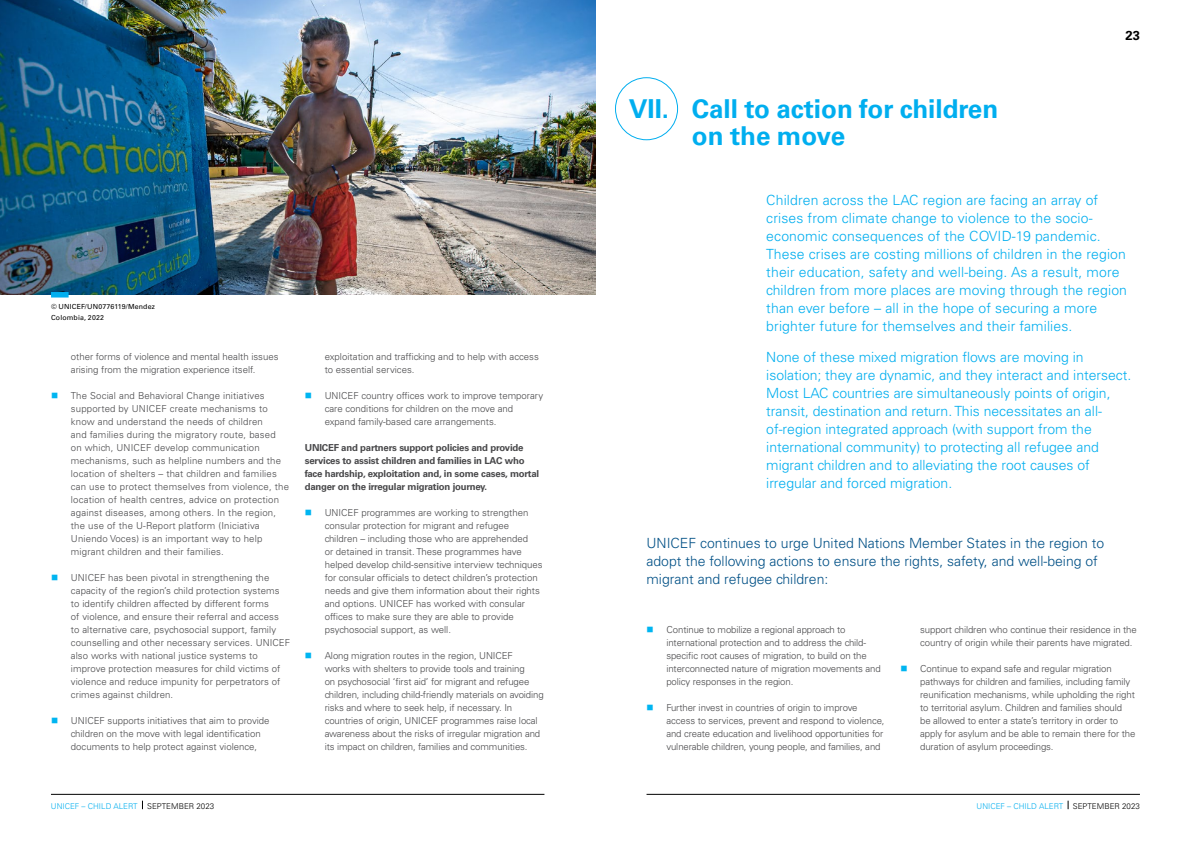
<style>
.page{position:relative;width:1191px;height:842px;background:#fff}
.page>*{position:absolute;margin:0;border:0;box-sizing:border-box;transform-origin:0 0}
.t1{font:700 26px/27px "Univers LT Std";color:#00aeef}
.t2{font:300 14px/18px "Univers LT Std";color:#00aeef}
.t3{font:300 14px/18px "Univers LT Std";color:#005086}
.t4{font:700 13px "Univers LT Std";color:#000}
.t5{font:300 9.6px/13px "Univers LT Std";color:#48484a}
.t6{font:300 9.6px/13px "Univers LT Std";letter-spacing:.02em;color:#48484a}
.t7{font:700 9.6px/13px "Univers LT Std";letter-spacing:-.02em;color:#48484a}
.t8{font:300 8px "Univers LT Std";color:#00aeef}
.t9{font:7px/11px "Univers LT Std";letter-spacing:.02em;color:#000}
.s1{color:#00b5f1}
.s2{color:#000}
</style>
<div class="page">
<hr style="left:51px;top:794px;width:493px;height:1px;background:#000">
<hr style="left:646px;top:794px;width:494px;height:1px;background:#000">
<img style="left:0;top:0;width:595px;height:295px">
<div style="left:51px;top:292px;width:18px;height:5px;background:#00aeef"></div>
<div style="left:615px;top:77px;width:63px;height:63px;border:1px solid #00aeef;border-radius:50%"></div>
<p class="t9" style="left:51px;top:301px;width:105px">© UNICEF/UN0776119/Mendez<br>Colombia, 2022</p>
<p class="t5" style="left:71px;top:350px;width:209px">other forms of violence and mental health issues arising from the migration experience itself.</p>
<p class="t6" style="left:71px;top:389px;width:220px;text-indent:-20px"><span class="s1">■</span> The Social and Behavioral Change initiatives supported by UNICEF create mechanisms to know and understand the needs of children<br>and families during the migratory route, based<br>on which, UNICEF develop communication mechanisms, such as helpline numbers and the location of shelters – that children and families can use to protect themselves from violence, the location of health centres, advice on protection against diseases, among others. In the region, the use of the U-Report platform (Iniciativa Uniendo Voces) is an important way to help migrant children and their families.</p>
<p class="t5" style="left:71px;top:571px;width:221px;text-indent:-20px"><span class="s1">■</span> UNICEF has been pivotal in strengthening the capacity of the region’s child protection systems to identify children affected by different forms<br>of violence, and ensure their referral and access<br>to alternative care, psychosocial support, family counselling and other necessary services. UNICEF also works with national justice systems to improve protection measures for child victims of violence and reduce impunity for perpetrators of crimes against children.</p>
<p class="t5" style="left:71px;top:714px;width:200px;text-indent:-20px"><span class="s1">■</span> UNICEF supports initiatives that aim to provide children on the move with legal identification documents to help protect against violence,</p>
<p class="t5" style="left:325px;top:350px;width:216px">exploitation and trafficking and to help with access to essential services.</p>
<p class="t5" style="left:325px;top:389px;width:220px;text-indent:-20px"><span class="s1">■</span> UNICEF country offices work to improve temporary care conditions for children on the move and expand family-based care arrangements.</p>
<p class="t7" style="left:305px;top:442px;width:236px">UNICEF and partners support policies and provide services to assist children and families in LAC who face hardship, exploitation and, in some cases, mortal danger on the irregular migration journey.</p>
<p class="t5" style="left:325px;top:506px;width:219px;text-indent:-20px"><span class="s1">■</span> UNICEF programmes are working to strengthen consular protection for migrant and refugee children – including those who are apprehended<br>or detained in transit. These programmes have helped develop child-sensitive interview techniques for consular officials to detect children’s protection needs and give them information about their rights and options. UNICEF has worked with consular offices to make sure they are able to provide psychosocial support, as well.</p>
<p class="t5" style="left:325px;top:649px;width:221px;text-indent:-20px"><span class="s1">■</span> Along migration routes in the region, UNICEF<br>works with shelters to provide tools and training<br>on psychosocial ‘first aid’ for migrant and refugee children, including child-friendly materials on avoiding risks and where to seek help, if necessary. In countries of origin, UNICEF programmes raise local awareness about the risks of irregular migration and its impact on children, families and communities.</p>
<h1 class="t1" style="left:628px;top:96px;width:42px">VII.</h1>
<h1 class="t1" style="left:692px;top:96px;width:308px">Call to action for children on the move</h1>
<h3 class="t4" style="left:1125px;top:28px;width:16px">23</h3>
<p class="t2" style="left:766px;top:191px;width:362px">Children across the LAC region are facing an array of crises from climate change to violence to the socio&shy;economic consequences of the COVID-19 pandemic.<br>These crises are costing millions of children in the region their education, safety and well-being. As a result, more children from more places are moving through the region than ever before – all in the hope of securing a more brighter future for themselves and their families.</p>
<p class="t2" style="left:766px;top:348px;width:367px">None of these mixed migration flows are moving in isolation; they are dynamic, and they interact and intersect.<br>Most LAC countries are simultaneously points of origin, transit, destination and return. This necessitates an all&shy;of-region integrated approach (with support from the international community) to protecting all refugee and migrant children and to alleviating the root causes of irregular and forced migration.</p>
<h2 class="t3" style="left:646px;top:534px;width:459px">UNICEF continues to urge United Nations Member States in the region to adopt the following actions to ensure the rights, safety, and well-being of migrant and refugee children:</h2>
<p class="t5" style="left:666px;top:623px;width:216px;text-indent:-20px"><span class="s1">■</span> Continue to mobilize a regional approach to international protection and to address the child&shy;specific root causes of migration, to build on the interconnected nature of migration movements and policy responses in the region.</p>
<p class="t5" style="left:666px;top:701px;width:220px;text-indent:-20px"><span class="s1">■</span> Further invest in countries of origin to improve access to services, prevent and respond to violence, and create education and livelihood opportunities for vulnerable children, young people, and families, and</p>
<p class="t5" style="left:920px;top:623px;width:218px">support children who continue their residence in the country of origin while their parents have migrated.</p>
<p class="t5" style="left:920px;top:662px;width:217px;text-indent:-20px"><span class="s1">■</span> Continue to expand safe and regular migration pathways for children and families, including family reunification mechanisms, while upholding the right to territorial asylum. Children and families should<br>be allowed to enter a state’s territory in order to apply for asylum and be able to remain there for the duration of asylum proceedings.</p>
<p class="t8" style="left:51px;top:801px;width:165px">UNICEF – CHILD ALERT <span class="s2">SEPTEMBER 2023</span></p>
<p class="t8" style="left:976px;top:801px;width:165px">UNICEF – CHILD ALERT <span class="s2">SEPTEMBER 2023</span></p>
</div>
